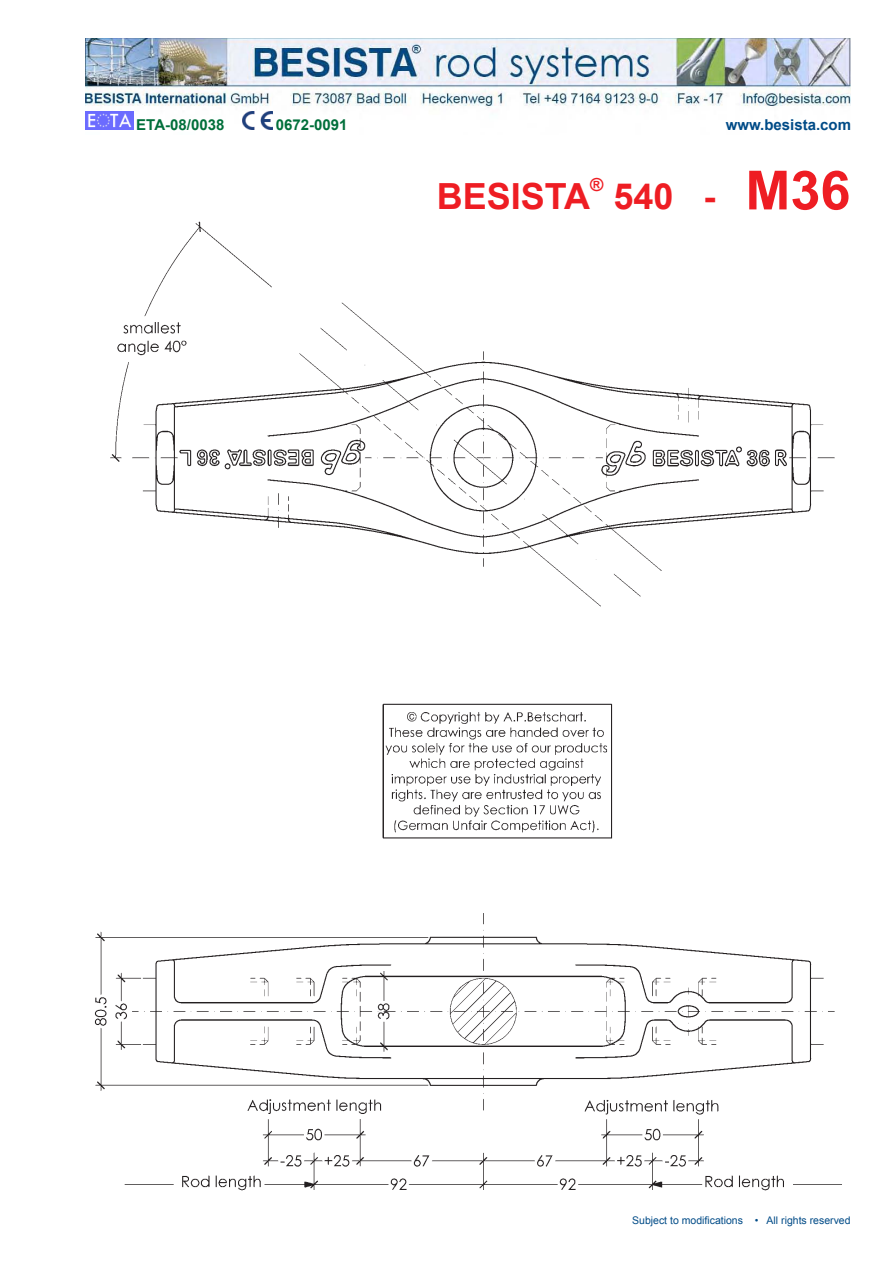
<style>
.page{position:relative;width:893px;height:1263px;background:#fff}
.page>*{position:absolute;margin:0;border:0;box-sizing:border-box;transform-origin:0 0}
.Überschrift__Header{font:700 36px "Arial";color:#ee1d23}
.Überschrift__Header-2{font:700 18px "Arial";color:#ee1d23}
.t1{font:700 15px "Arial";color:#006f3a}
.t2{font:700 15px "Arial";color:#004b87}
.Fuß_änderungenvorbeh{font:10.5px "Arial";color:#004b87}
.s1{font-size:54px}
</style>
<div class="page">
<img style="left:85px;top:38px;width:765px;height:92px">
<img style="left:243px;top:111px;width:29px;height:19px">
<img style="left:85px;top:111px;width:49px;height:19px">
<img style="left:94px;top:221px;width:748px;height:970px">
<p class="t1" style="left:136px;top:114px;width:90px">ETA-08/0038</p>
<p class="t1" style="left:276px;top:114px;width:73px">0672-0091</p>
<p class="t2" style="left:726px;top:115px;width:127px">www.besista.com</p>
<p class="Überschrift__Header" style="left:437px;top:173px;width:155px">BESISTA</p>
<p class="Überschrift__Header-2" style="left:590px;top:173px;width:15px">®</p>
<p class="Überschrift__Header" style="left:613px;top:173px;width:239px">540 - <span class="s1">M36</span></p>
<p class="Fuß_änderungenvorbeh" style="left:632px;top:1213px;width:220px">Subject to modifications • All rights reserved</p>
</div>
